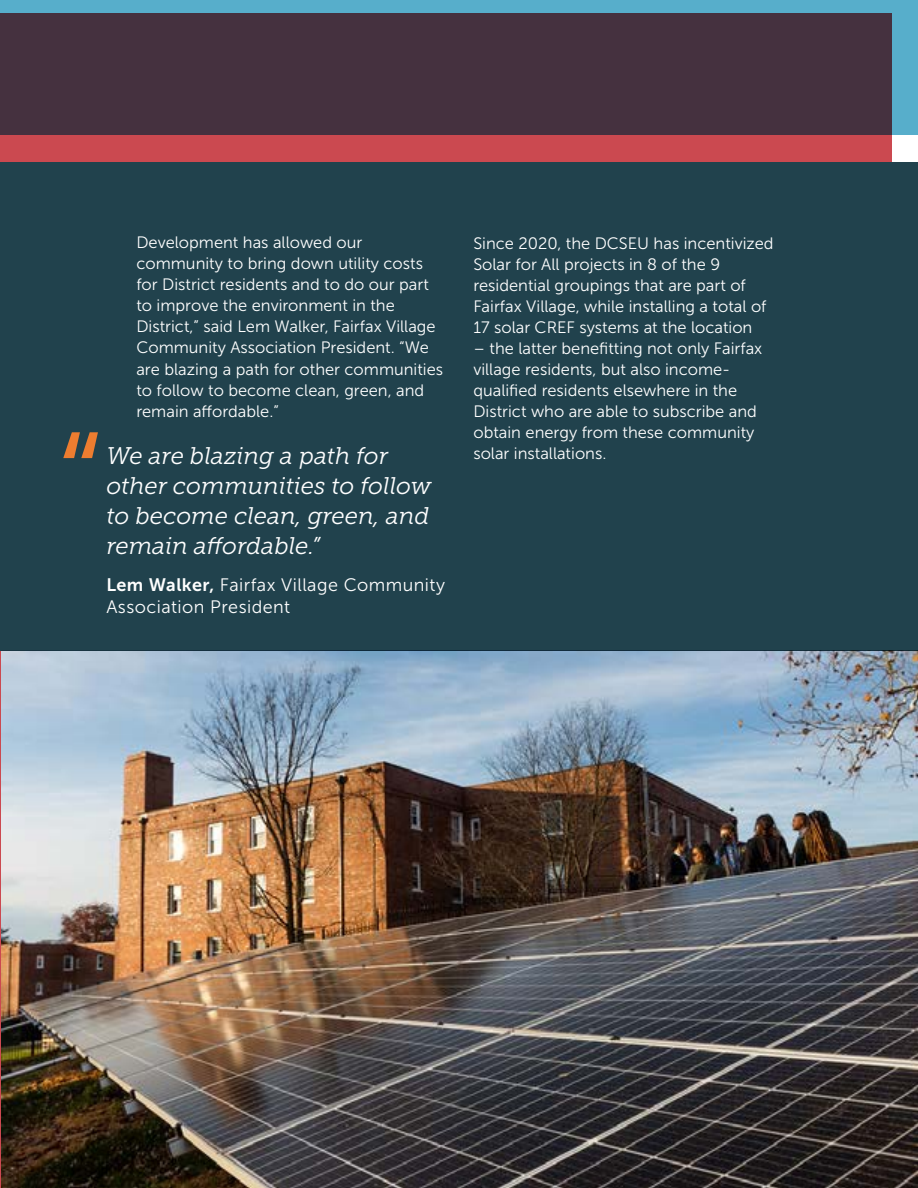
<style>
.page{position:relative;width:918px;height:1188px;background:#fff}
.page>*{position:absolute;margin:0;border:0;box-sizing:border-box;transform-origin:0 0}
.t1{font:italic 24px/30px "Museo Slab 300";color:#fff;text-align:justify}
.t2{font:18px/21.6px "Museo Sans 300";letter-spacing:.025em;color:#fff}
.t3{font:16.5px/21px "Museo Sans 300";color:#fff}
.s1{font-family:"Museo Sans 700"}
</style>
<div class="page">
<div style="left:0;top:13px;width:892px;height:149px;background:#cb4950"></div>
<svg style="left:0;top:0;width:918px;height:135px;background:#473f4f"></svg>
<div style="left:0;top:162px;width:918px;height:489px;background:#21424d"></div>
<img style="left:2px;top:651px;width:916px;height:537px">
<svg style="left:63px;top:432px;width:35px;height:26px"></svg>
<p class="t3" style="left:136px;top:232px;width:308px">Development has allowed our community to bring down utility costs for District residents and to do our part to improve the environment in the District,” said Lem Walker, Fairfax Village Community Association President. “We are blazing a path for other communities to follow to become clean, green, and remain affordable.”</p>
<p class="t3" style="left:473px;top:232px;width:302px">Since 2020, the DCSEU has incentivized Solar for All projects in 8 of the 9 residential groupings that are part of Fairfax Village, while installing a total of 17 solar CREF systems at the location</p>
<p class="t3" style="left:473px;top:337px;width:290px">– the latter benefitting not only Fairfax village residents, but also income&shy;qualified residents elsewhere in the District who are able to subscribe and obtain energy from these community</p>
<h1 class="t1" style="left:106px;top:441px;width:283px">We are blazing a path for</h1>
<p class="t3" style="left:473px;top:443px;width:135px">solar installations.</p>
<h1 class="t1" style="left:106px;top:471px;width:326px">other communities to follow to become clean, green, and remain affordable.”</h1>
<p class="t2" style="left:106px;top:575px;width:340px"><span class="s1">Lem Walker,</span> Fairfax Village Community<br>Association President</p>
</div>
